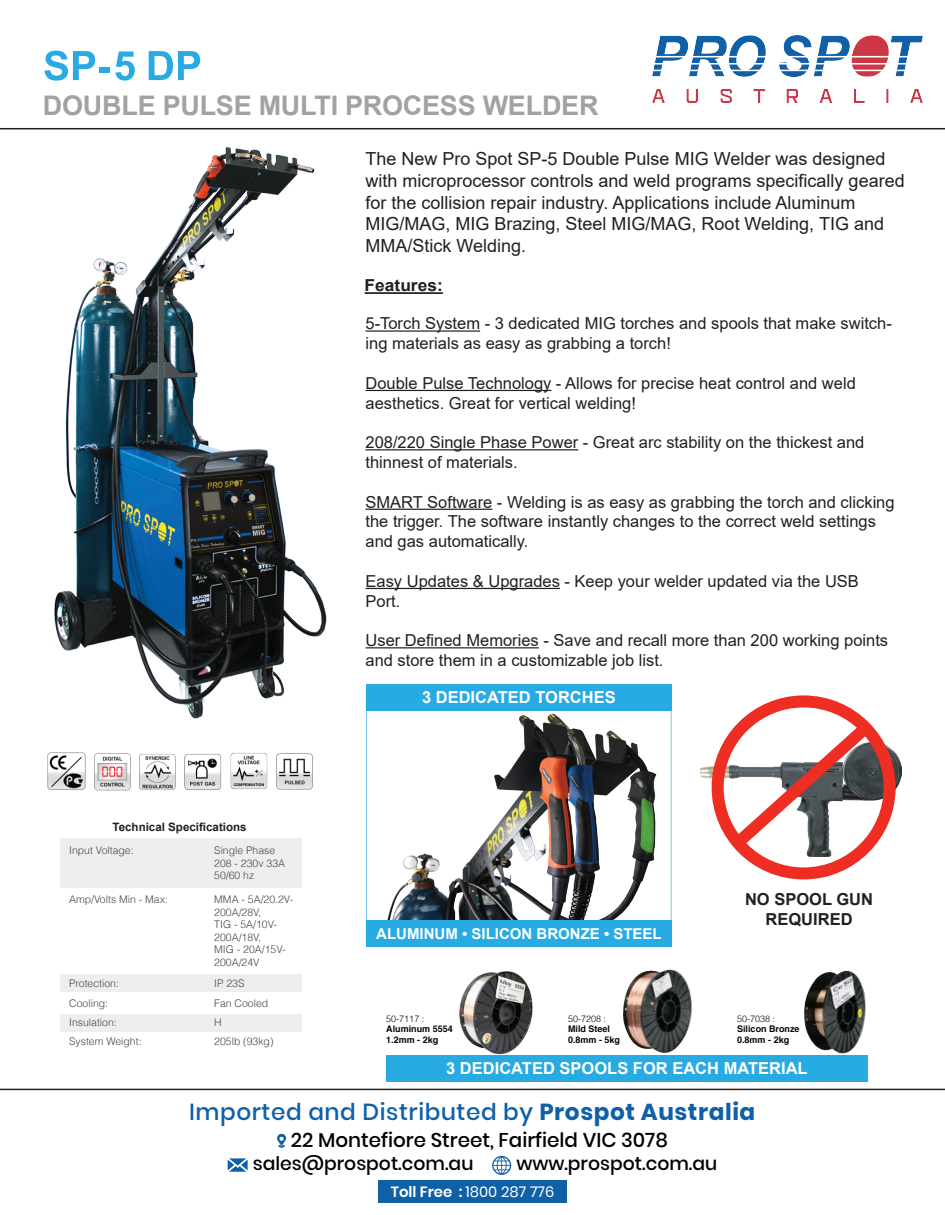
<style>
.page{position:relative;width:945px;height:1215px;background:#fff}
.page>*{position:absolute;margin:0;border:0;box-sizing:border-box;transform-origin:0 0}
.t1{font:700 27px "Arial";letter-spacing:-.01em;color:#a3a1a3}
.t2{font:500 23.25px "Poppins";letter-spacing:.025em;color:#0f60a7}
.t3{font:500 19.95px "Poppins";color:#000001}
.t4{font:500 18.75px "Poppins";color:#000001}
.t5{font:18px/21.6px "Arial";color:#231f20}
.t6{font:16.5px/19.8px "Arial";color:#231f20}
.t7{font:700 16.5px "Arial";color:#fff}
.t8{font:700 16.5px/19.8px "Arial";color:#231f20;text-align:center}
.t9{font:700 16.5px "Arial";color:#231f20;scale:1.05 1}
.t10{font:700 15px "Arial";color:#fff}
.t11{font:14.85px "Poppins";color:#fff}
.t12{font:700 11.55px "Arial";color:#231f20}
.t13{font:300 10.5px/12.6px "Helvetica";color:#464748}
.t14{font:700 9.15px/10.8px "Helvetica";color:#040503}
.t15{font:300 9.15px "Helvetica";color:#040503}
.s1{font-weight:700}
.s2{font-weight:600}
</style>
<div class="page">
<svg style="left:366px;top:711px;width:305px;height:209px"></svg>
<div style="left:61px;top:974px;width:241px;height:18px;background:#eeeeef"></div>
<div style="left:61px;top:1014px;width:241px;height:17px;background:#eeeeef"></div>
<div style="left:61px;top:838px;width:241px;height:49px;background:#eeeeef"></div>
<img style="left:368px;top:684px;width:295px;height:236px">
<div style="left:366px;top:920px;width:305px;height:26px;background:#27abe2"></div>
<svg style="left:44px;top:51px;width:51px;height:30px"></svg>
<div style="left:99px;top:67px;width:11px;height:5px;background:#27abe2"></div>
<svg style="left:115px;top:51px;width:20px;height:30px"></svg>
<svg style="left:149px;top:51px;width:51px;height:29px"></svg>
<hr style="left:0;top:128px;width:945px;height:1px;background:#211e1e">
<hr style="left:0;top:1089px;width:945px;height:1px;background:#231f20">
<div style="left:640px;top:1105px;width:20px;height:20px;border:2px solid #fff;border-radius:50%"></div>
<svg style="left:641px;top:1105px;width:18px;height:20px"></svg>
<div style="left:366px;top:685px;width:305px;height:26px;background:#27abe2"></div>
<hr style="left:365px;top:292px;width:78px;height:2px;background:#231f20">
<img style="left:54px;top:147px;width:272px;height:571px">
<img style="left:804px;top:970px;width:62px;height:84px">
<img style="left:623px;top:969px;width:69px;height:84px">
<img style="left:459px;top:971px;width:74px;height:84px">
<div style="left:386px;top:1055px;width:482px;height:27px;background:#27abe2"></div>
<img style="left:701px;top:745px;width:201px;height:89px">
<div style="left:712px;top:695px;width:184px;height:184px;border:12px solid #ee2d23;border-radius:50%"></div>
<svg style="left:721px;top:711px;width:162px;height:149px"></svg>
<img style="left:139px;top:754px;width:37px;height:36px">
<img style="left:184px;top:754px;width:38px;height:36px">
<img style="left:47px;top:752px;width:39px;height:38px">
<img style="left:94px;top:753px;width:37px;height:38px">
<img style="left:230px;top:753px;width:83px;height:37px">
<hr style="left:366px;top:330px;width:114px;height:2px;background:#231f20">
<hr style="left:366px;top:390px;width:185px;height:1px;background:#231f20">
<hr style="left:366px;top:449px;width:212px;height:1px;background:#231f20">
<hr style="left:366px;top:509px;width:126px;height:1px;background:#231f20">
<hr style="left:366px;top:588px;width:194px;height:1px;background:#231f20">
<hr style="left:366px;top:647px;width:173px;height:1px;background:#231f20">
<img style="left:653px;top:36px;width:270px;height:67px">
<svg style="left:277px;top:1134px;width:9px;height:14px"></svg>
<svg style="left:492px;top:1156px;width:19px;height:19px"></svg>
<svg style="left:228px;top:1158px;width:20px;height:14px"></svg>
<div style="left:378px;top:1181px;width:189px;height:22px;background:#0f60a7"></div>
<h1 class="t1" style="left:43px;top:86px;width:557px">DOUBLE PULSE MULTI PROCESS WELDER</h1>
<p class="t5" style="left:366px;top:148px;width:541px">The New Pro Spot SP-5 Double Pulse MIG Welder was designed with microprocessor controls and weld programs specifically geared for the collision repair industry. Applications include Aluminum MIG/MAG, MIG Brazing, Steel MIG/MAG, Root Welding, TIG and MMA/Stick Welding.</p>
<p class="t9" style="left:365px;top:274px;width:76px">Features:</p>
<p class="t6" style="left:366px;top:314px;width:528px">5-Torch System - 3 dedicated MIG torches and spools that make switch&shy;ing materials as easy as grabbing a torch!</p>
<p class="t6" style="left:366px;top:373px;width:492px">Double Pulse Technology - Allows for precise heat control and weld aesthetics. Great for vertical welding!</p>
<p class="t6" style="left:366px;top:432px;width:500px">208/220 Single Phase Power - Great arc stability on the thickest and thinnest of materials.</p>
<p class="t6" style="left:366px;top:492px;width:531px">SMART Software - Welding is as easy as grabbing the torch and clicking the trigger. The software instantly changes to the correct weld settings and gas automatically.</p>
<p class="t6" style="left:366px;top:571px;width:495px">Easy Updates &amp; Upgrades - Keep your welder updated via the USB<br>Port.</p>
<p class="t6" style="left:366px;top:630px;width:524px">User Defined Memories - Save and recall more than 200 working points and store them in a customizable job list.</p>
<p class="t12" style="left:113px;top:819px;width:136px">Technical Specifications</p>
<p class="t13" style="left:69px;top:844px;width:66px">Input Voltage:</p>
<p class="t13" style="left:214px;top:844px;width:72px">Single Phase<br>208 - 230v 33A<br>50/60 hz</p>
<p class="t13" style="left:69px;top:893px;width:100px">Amp/Volts Min - Max:</p>
<p class="t13" style="left:214px;top:893px;width:80px">MMA - 5A/20.2V-<br>200A/28V,<br>TIG - 5A/10V-<br>200A/18V,<br>MIG - 20A/15V-<br>200A/24V</p>
<p class="t13" style="left:69px;top:973px;width:51px;line-height:19.4px">Protection:<br>Cooling:</p>
<p class="t13" style="left:214px;top:973px;width:55px;line-height:19.4px">IP 23S<br>Fan Cooled</p>
<p class="t13" style="left:69px;top:1015px;width:49px">Insulation:</p>
<p class="t13" style="left:214px;top:1015px;width:9px">H</p>
<p class="t13" style="left:69px;top:1035px;width:74px">System Weight:</p>
<p class="t13" style="left:214px;top:1035px;width:61px">205lb (93kg)</p>
<p class="t7" style="left:422px;top:686px;width:195px">3 DEDICATED TORCHES</p>
<p class="t10" style="left:376px;top:923px;width:287px">ALUMINUM • SILICON BRONZE • STEEL</p>
<p class="t8" style="left:745px;top:890px;width:130px">NO SPOOL GUN<br>REQUIRED</p>
<p class="t15" style="left:568px;top:1011px;width:40px">50-7208 :</p>
<p class="t14" style="left:568px;top:1024px;width:54px">Mild Steel<br>0.8mm - 5kg</p>
<p class="t15" style="left:737px;top:1011px;width:40px">50-7038 :</p>
<p class="t14" style="left:737px;top:1024px;width:64px">Silicon Bronze<br>0.8mm - 2kg</p>
<p class="t15" style="left:386px;top:1011px;width:40px">50-7117 :</p>
<p class="t14" style="left:386px;top:1024px;width:68px">Aluminum 5554<br>1.2mm - 2kg</p>
<p class="t7" style="left:446px;top:1056px;width:363px">3 DEDICATED SPOOLS FOR EACH MATERIAL</p>
<h2 class="t2" style="left:189px;top:1099px;width:568px">Imported and Distributed by <span class="s1">Prospot Australia</span></h2>
<p class="t3" style="left:291px;top:1129px;width:379px">22 Montefiore Street, Fairfield VIC 3078</p>
<p class="t4" style="left:253px;top:1153px;width:222px">sales@prospot.com.au</p>
<p class="t4" style="left:516px;top:1153px;width:202px">www.prospot.com.au</p>
<p class="t11" style="left:391px;top:1184px;width:165px"><span class="s2">Toll Free :</span> 1800 287 776</p>
</div>
